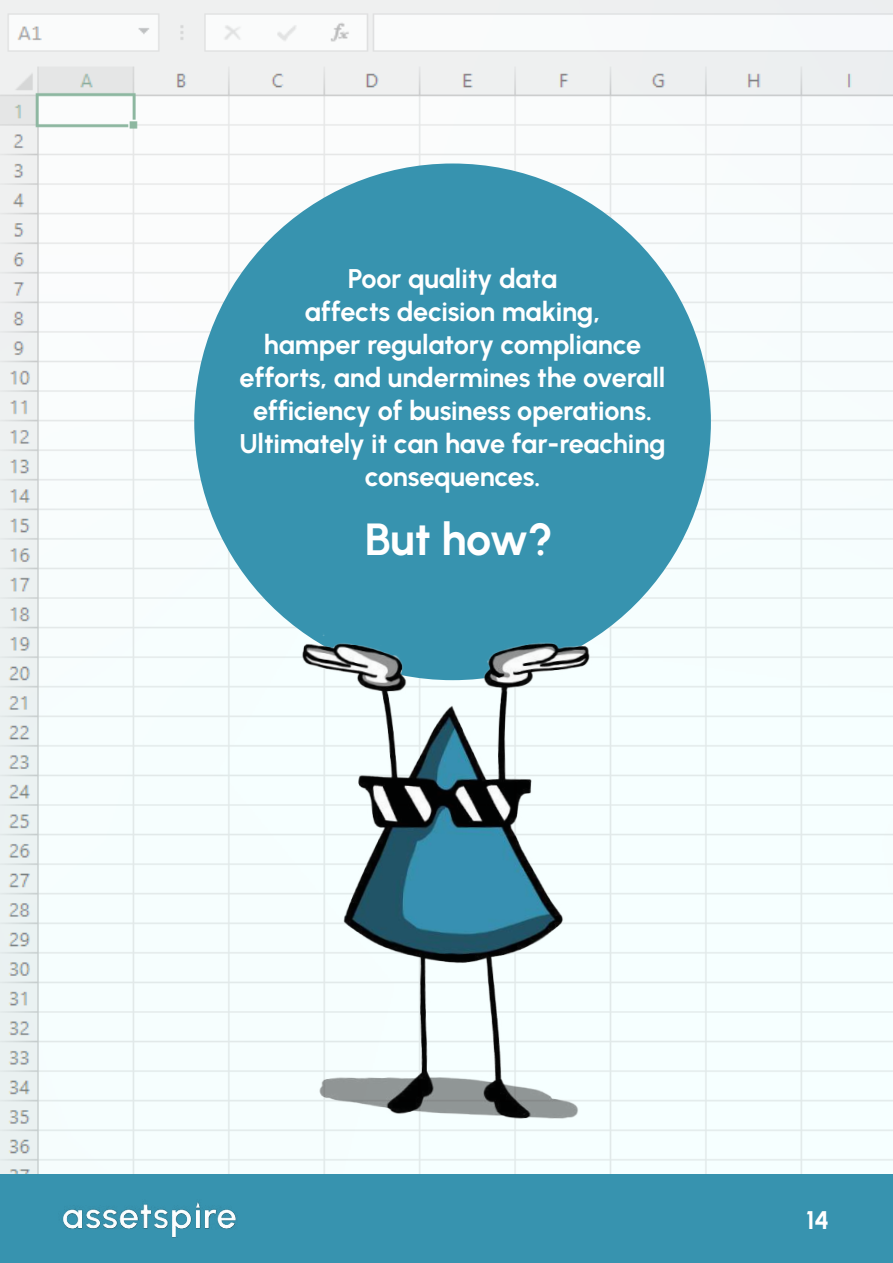
<style>
.page{position:relative;width:893px;height:1263px;background:#fff}
.page>*{position:absolute;margin:0;border:0;box-sizing:border-box;transform-origin:0 0}
.t1{font:45px "Urbanist";letter-spacing:-.015em;color:#fff}
.t2{font:27px/33px "Urbanist";letter-spacing:-.01em;color:#fff;text-align:center}
.t3{font:25.5px "Urbanist";color:#fff}
</style>
<div class="page">
<img style="left:1px;top:0;width:892px;height:1175px">
<div style="left:0;top:1175px;width:893px;height:88px;background:#3793af"></div>
<img style="left:63px;top:1202px;width:173px;height:35px">
<div style="left:194px;top:163px;width:517px;height:517px;background:#3793af;border-radius:50%"></div>
<img style="left:158px;top:522px;width:589px;height:606px">
<p class="t2" style="left:239px;top:261px;width:428px">Poor quality data<br>affects decision making,<br>hamper regulatory compliance efforts, and undermines the overall efficiency of business operations.<br>Ultimately it can have far-reaching consequences.</p>
<h1 class="t1" style="left:365px;top:509px;width:190px">But how?</h1>
<p class="t3" style="left:806px;top:1203px;width:25px">14</p>
</div>
